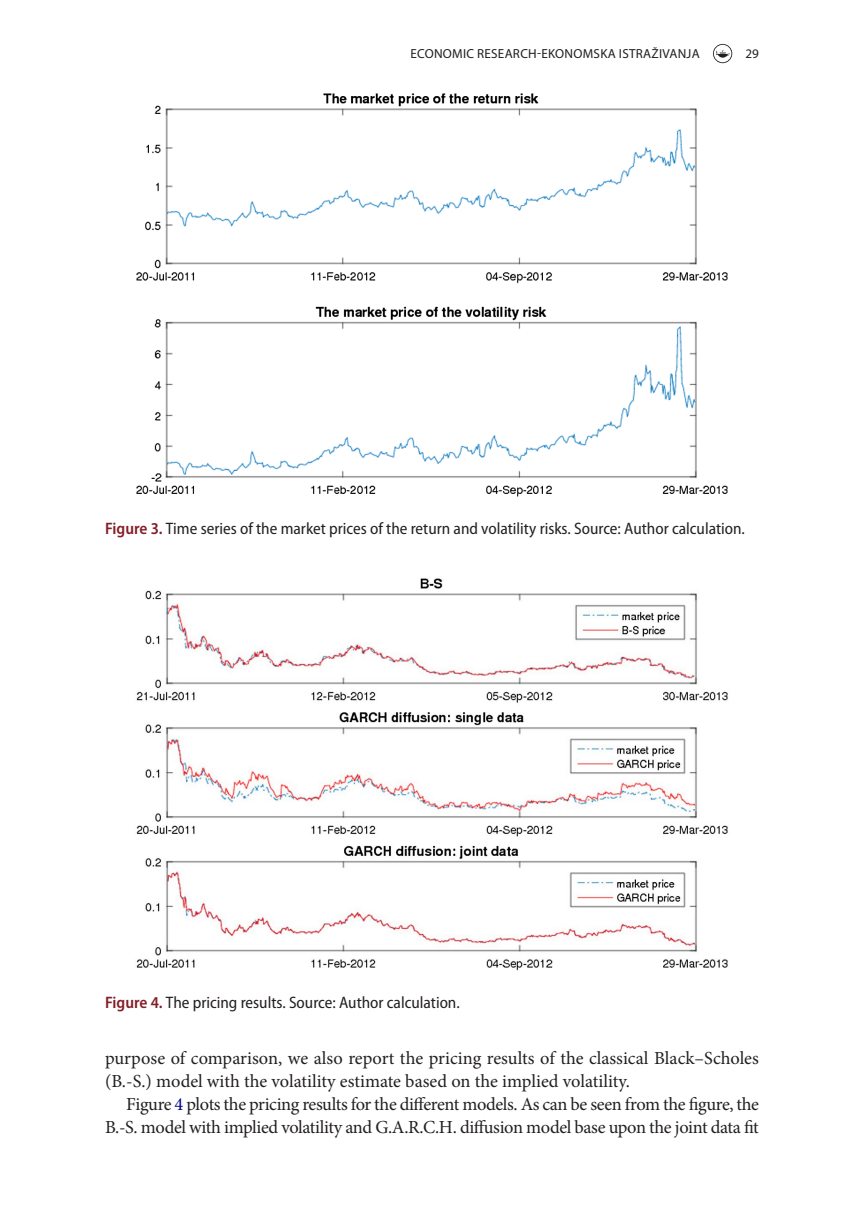
<style>
.page{position:relative;width:864px;height:1231px;background:#fff}
.page>*{position:absolute;margin:0;border:0;box-sizing:border-box;transform-origin:0 0}
.t1{font:18.38px/22.8px "Minion Pro";letter-spacing:-.01em;color:#231f20}
.t2{font:semi-condensed 16.62px "Myriad Pro";color:#231f20}
.t3{font:13.12px "Myriad Pro";letter-spacing:.02em;color:#231f20}
.s1{font-weight:600;color:#841f27}
.s2{color:#000080}
</style>
<div class="page">
<svg style="left:713px;top:44px;width:19px;height:19px"></svg>
<img style="left:136px;top:93px;width:592px;height:404px">
<img style="left:136px;top:578px;width:592px;height:393px">
<p class="t3" style="left:410px;top:45px;width:291px">ECONOMIC RESEARCH-EKONOMSKA ISTRAŽIVANJA</p>
<p class="t3" style="left:745px;top:45px;width:15px">29</p>
<p class="t2" style="left:105px;top:519px;width:641px"><span class="s1">Figure 3.</span> Time series of the market prices of the return and volatility risks. Source: Author calculation.</p>
<p class="t2" style="left:105px;top:993px;width:356px"><span class="s1">Figure 4.</span> The pricing results. Source: Author calculation.</p>
<p class="t1" style="left:105px;top:1047px;width:655px">purpose of comparison, we also report the pricing results of the classical Black–Scholes (B.-S.) model with the volatility estimate based on the implied volatility.</p>
<p class="t1" style="left:105px;top:1092px;width:655px;text-align:right">Figure <span class="s2">4</span> plots the pricing results for the different models. As can be seen from the figure, the<br>B.-S. model with implied volatility and G.A.R.C.H. diffusion model base upon the joint data fit</p>
</div>
